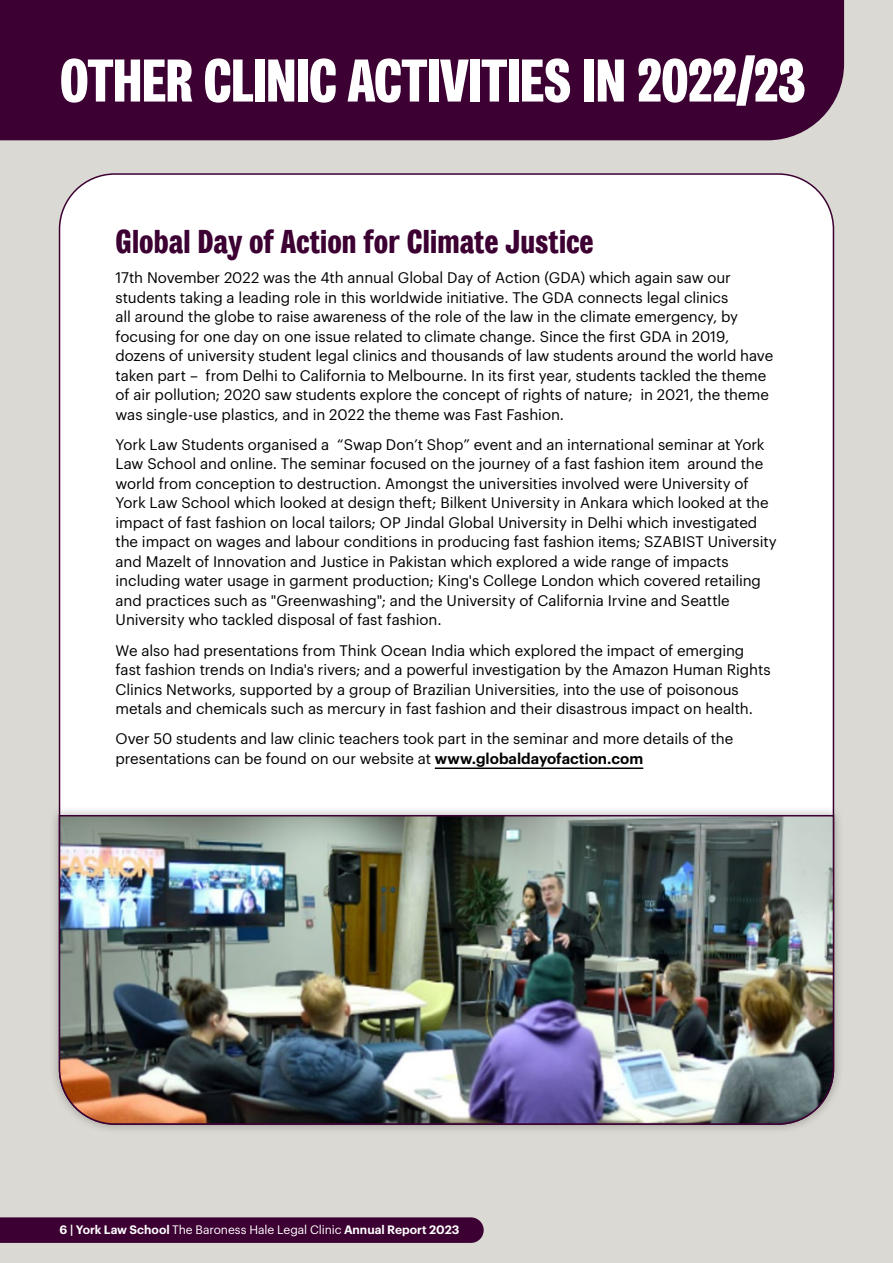
<style>
.page{position:relative;width:893px;height:1263px;background:#dbd9d3}
.page>*{position:absolute;margin:0;border:0;box-sizing:border-box;transform-origin:0 0}
.New_H1{font:600 condensed 60px "York Grot";letter-spacing:-.03em;color:#fff}
.New_body{font:600 condensed 33px "York Grot";letter-spacing:-.01em;color:#3c0032}
.New_body-2{font:15px/19.5px "Graphik";letter-spacing:-.005em;color:#000}
.t1{font:600 12px "Graphik";color:#fff}
.s1{font-weight:600}
.s2{font-weight:400}
</style>
<div class="page">
<svg style="left:0;top:1217px;width:484px;height:26px;background:#3f0535"></svg>
<div style="left:0;top:0;width:844px;height:140px;background:#3c0032"></div>
<div style="left:60px;top:174px;width:773px;height:950px;background:#fff;border-radius:55px"></div>
<hr style="left:435px;top:767px;width:208px;height:2px;background:#000">
<div style="left:49px;top:805px;width:795px;height:330px;background:#000;opacity:.3"></div>
<img style="left:58px;top:814px;width:777px;height:311px">
<h1 class="New_H1" style="left:60px;top:47px;width:748px">OTHER CLINIC ACTIVITIES IN 2022/23</h1>
<p class="New_body" style="left:116px;top:223px;width:480px">Global Day of Action for Climate Justice</p>
<p class="New_body-2" style="left:116px;top:267px;width:659px">17th November 2022 was the 4th annual Global Day of Action (GDA) which again saw our students taking a leading role in this worldwide initiative. The GDA connects legal clinics<br>all around the globe to raise awareness of the role of the law in the climate emergency, by focusing for one day on one issue related to climate change. Since the first GDA in 2019, dozens of university student legal clinics and thousands of law students around the world have taken part – from Delhi to California to Melbourne. In its first year, students tackled the theme of air pollution; 2020 saw students explore the concept of rights of nature; in 2021, the theme was single-use plastics, and in 2022 the theme was Fast Fashion.</p>
<p class="New_body-2" style="left:116px;top:433px;width:663px">York Law Students organised a “Swap Don’t Shop” event and an international seminar at York Law School and online. The seminar focused on the journey of a fast fashion item around the world from conception to destruction. Amongst the universities involved were University of York Law School which looked at design theft; Bilkent University in Ankara which looked at the impact of fast fashion on local tailors; OP Jindal Global University in Delhi which investigated the impact on wages and labour conditions in producing fast fashion items; SZABIST University and Mazelt of Innovation and Justice in Pakistan which explored a wide range of impacts including water usage in garment production; King's College London which covered retailing and practices such as "Greenwashing"; and the University of California Irvine and Seattle University who tackled disposal of fast fashion.</p>
<p class="New_body-2" style="left:116px;top:639px;width:656px">We also had presentations from Think Ocean India which explored the impact of emerging fast fashion trends on India's rivers; and a powerful investigation by the Amazon Human Rights Clinics Networks, supported by a group of Brazilian Universities, into the use of poisonous metals and chemicals such as mercury in fast fashion and their disastrous impact on health.</p>
<p class="New_body-2" style="left:116px;top:728px;width:619px">Over 50 students and law clinic teachers took part in the seminar and more details of the presentations can be found on our website at <span class="s1">www.globaldayofaction.com</span></p>
<p class="t1" style="left:60px;top:1221px;width:401px">6 | York Law School <span class="s2">The Baroness Hale Legal Clinic</span> Annual Report 2023</p>
</div>
